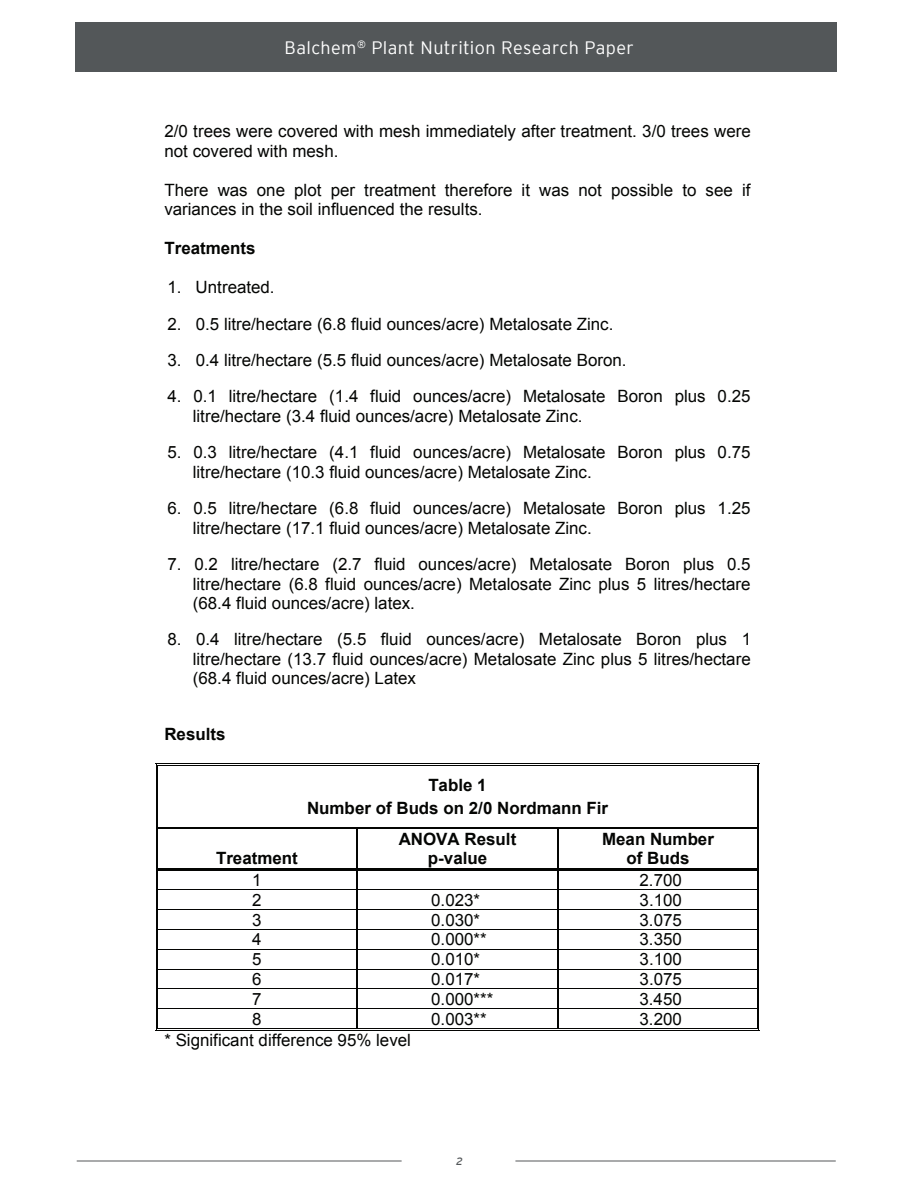
<style>
.page{position:relative;width:918px;height:1188px;background:#fff}
.page>*{position:absolute;margin:0;border:0;box-sizing:border-box;transform-origin:0 0}
.t1{font:300 18px "Interstate";letter-spacing:.02em;color:#fff}
.t2{font:16.95px/19.5px "Arial";color:#040503}
.t3{font:700 16.95px/19.5px "Arial";color:#040503;text-align:center}
.t4{font:italic 10.5px "Interstate";color:#535759}
</style>
<div class="page">
<hr style="left:158px;top:764px;width:599px;height:1px;background:#040503">
<hr style="left:158px;top:765px;width:599px;height:1px;background:#040503">
<hr style="left:157px;top:766px;width:1px;height:61px;background:#040503">
<hr style="left:156px;top:766px;width:1px;height:61px;background:#040503">
<hr style="left:759px;top:766px;width:1px;height:61px;background:#040503">
<hr style="left:757px;top:766px;width:1px;height:61px;background:#040503">
<hr style="left:158px;top:827px;width:199px;height:1px;background:#040503">
<hr style="left:158px;top:828px;width:199px;height:1px;background:#040503">
<hr style="left:359px;top:827px;width:198px;height:1px;background:#040503">
<hr style="left:359px;top:828px;width:198px;height:1px;background:#040503">
<hr style="left:559px;top:827px;width:198px;height:1px;background:#040503">
<hr style="left:559px;top:828px;width:198px;height:1px;background:#040503">
<hr style="left:157px;top:829px;width:1px;height:39px;background:#040503">
<hr style="left:156px;top:829px;width:1px;height:39px;background:#040503">
<hr style="left:357px;top:829px;width:1px;height:39px;background:#040503">
<hr style="left:557px;top:829px;width:1px;height:39px;background:#040503">
<hr style="left:759px;top:829px;width:1px;height:39px;background:#040503">
<hr style="left:757px;top:829px;width:1px;height:39px;background:#040503">
<hr style="left:158px;top:868px;width:599px;height:2px;background:#040503">
<hr style="left:158px;top:890px;width:599px;height:1px;background:#040503">
<hr style="left:158px;top:910px;width:599px;height:1px;background:#040503">
<hr style="left:158px;top:929px;width:599px;height:1px;background:#040503">
<hr style="left:158px;top:949px;width:599px;height:1px;background:#040503">
<hr style="left:158px;top:969px;width:599px;height:1px;background:#040503">
<hr style="left:158px;top:989px;width:599px;height:1px;background:#040503">
<hr style="left:158px;top:1009px;width:599px;height:1px;background:#040503">
<svg style="left:156px;top:868px;width:2px;height:163px"></svg>
<hr style="left:158px;top:1030px;width:199px;height:1px;background:#040503">
<hr style="left:158px;top:1028px;width:199px;height:1px;background:#040503">
<svg style="left:357px;top:870px;width:2px;height:159px"></svg>
<hr style="left:357px;top:1030px;width:200px;height:1px;background:#040503">
<hr style="left:359px;top:1028px;width:198px;height:1px;background:#040503">
<svg style="left:557px;top:870px;width:2px;height:159px"></svg>
<hr style="left:557px;top:1030px;width:200px;height:1px;background:#040503">
<hr style="left:559px;top:1028px;width:198px;height:1px;background:#040503">
<svg style="left:757px;top:868px;width:3px;height:163px"></svg>
<div style="left:76px;top:22px;width:761px;height:50px;background:#535759"></div>
<hr style="left:515px;top:1161px;width:321px;height:1px;background:#555759">
<hr style="left:77px;top:1161px;width:325px;height:1px;background:#555759">
<p class="t1" style="left:285px;top:38px;width:351px">Balchem<sup>®</sup> Plant Nutrition Research Paper</p>
<p class="t2" style="left:164px;top:122px;width:588px">2/0 trees were covered with mesh immediately after treatment. 3/0 trees were not covered with mesh.</p>
<p class="t2" style="left:164px;top:180px;width:588px">There was one plot per treatment therefore it was not possible to see if variances in the soil influenced the results.</p>
<p class="t3" style="left:164px;top:239px;width:93px">Treatments</p>
<p class="t2" style="left:167px;top:278px;width:109px">1. Untreated.</p>
<p class="t2" style="left:167px;top:314px;width:448px">2. 0.5 litre/hectare (6.8 fluid ounces/acre) Metalosate Zinc.</p>
<p class="t2" style="left:167px;top:350px;width:461px">3. 0.4 litre/hectare (5.5 fluid ounces/acre) Metalosate Boron.</p>
<p class="t2" style="left:193px;top:387px;width:559px;text-indent:-25px">4. 0.1 litre/hectare (1.4 fluid ounces/acre) Metalosate Boron plus 0.25 litre/hectare (3.4 fluid ounces/acre) Metalosate Zinc.</p>
<p class="t2" style="left:193px;top:443px;width:559px;text-indent:-25px">5. 0.3 litre/hectare (4.1 fluid ounces/acre) Metalosate Boron plus 0.75 litre/hectare (10.3 fluid ounces/acre) Metalosate Zinc.</p>
<p class="t2" style="left:193px;top:499px;width:559px;text-indent:-25px">6. 0.5 litre/hectare (6.8 fluid ounces/acre) Metalosate Boron plus 1.25 litre/hectare (17.1 fluid ounces/acre) Metalosate Zinc.</p>
<p class="t2" style="left:193px;top:555px;width:559px;text-align:justify;text-indent:-25px">7. 0.2 litre/hectare (2.7 fluid ounces/acre) Metalosate Boron plus 0.5 litre/hectare (6.8 fluid ounces/acre) Metalosate Zinc plus 5 litres/hectare (68.4 fluid ounces/acre) latex.</p>
<p class="t2" style="left:193px;top:630px;width:560px;text-align:justify;text-indent:-25px">8. 0.4 litre/hectare (5.5 fluid ounces/acre) Metalosate Boron plus 1 litre/hectare (13.7 fluid ounces/acre) Metalosate Zinc plus 5 litres/hectare (68.4 fluid ounces/acre) Latex</p>
<p class="t3" style="left:164px;top:725px;width:63px">Results</p>
<p class="t3" style="left:216px;top:849px;width:83px">Treatment</p>
<p class="t3" style="left:307px;top:774px;width:303px;line-height:22.8px">Table 1<br>Number of Buds on 2/0 Nordmann Fir</p>
<p class="t3" style="left:399px;top:830px;width:119px">ANOVA Result p-value</p>
<p class="t3" style="left:602px;top:830px;width:113px">Mean Number of Buds</p>
<p class="t2" style="left:252px;top:870px;width:11px">1</p>
<p class="t2" style="left:640px;top:870px;width:44px">2.700</p>
<p class="t2" style="left:252px;top:890px;width:11px">2</p>
<p class="t2" style="left:431px;top:890px;width:50px">0.023*</p>
<p class="t2" style="left:640px;top:890px;width:44px">3.100</p>
<p class="t2" style="left:252px;top:910px;width:11px">3</p>
<p class="t2" style="left:431px;top:910px;width:50px">0.030*</p>
<p class="t2" style="left:640px;top:910px;width:44px">3.075</p>
<p class="t2" style="left:252px;top:930px;width:11px">4</p>
<p class="t2" style="left:431px;top:930px;width:57px">0.000**</p>
<p class="t2" style="left:640px;top:930px;width:44px">3.350</p>
<p class="t2" style="left:252px;top:950px;width:11px">5</p>
<p class="t2" style="left:431px;top:950px;width:50px">0.010*</p>
<p class="t2" style="left:640px;top:950px;width:44px">3.100</p>
<p class="t2" style="left:252px;top:969px;width:11px">6</p>
<p class="t2" style="left:431px;top:969px;width:50px">0.017*</p>
<p class="t2" style="left:640px;top:969px;width:44px">3.075</p>
<p class="t2" style="left:252px;top:989px;width:11px">7</p>
<p class="t2" style="left:431px;top:989px;width:64px">0.000***</p>
<p class="t2" style="left:640px;top:989px;width:44px">3.450</p>
<p class="t2" style="left:252px;top:1009px;width:11px">8</p>
<p class="t2" style="left:431px;top:1009px;width:57px">0.003**</p>
<p class="t2" style="left:640px;top:1009px;width:44px">3.200</p>
<p class="t2" style="left:164px;top:1031px;width:248px">* Significant difference 95% level</p>
<p class="t4" style="left:456px;top:1155px;width:8px">2</p>
</div>
